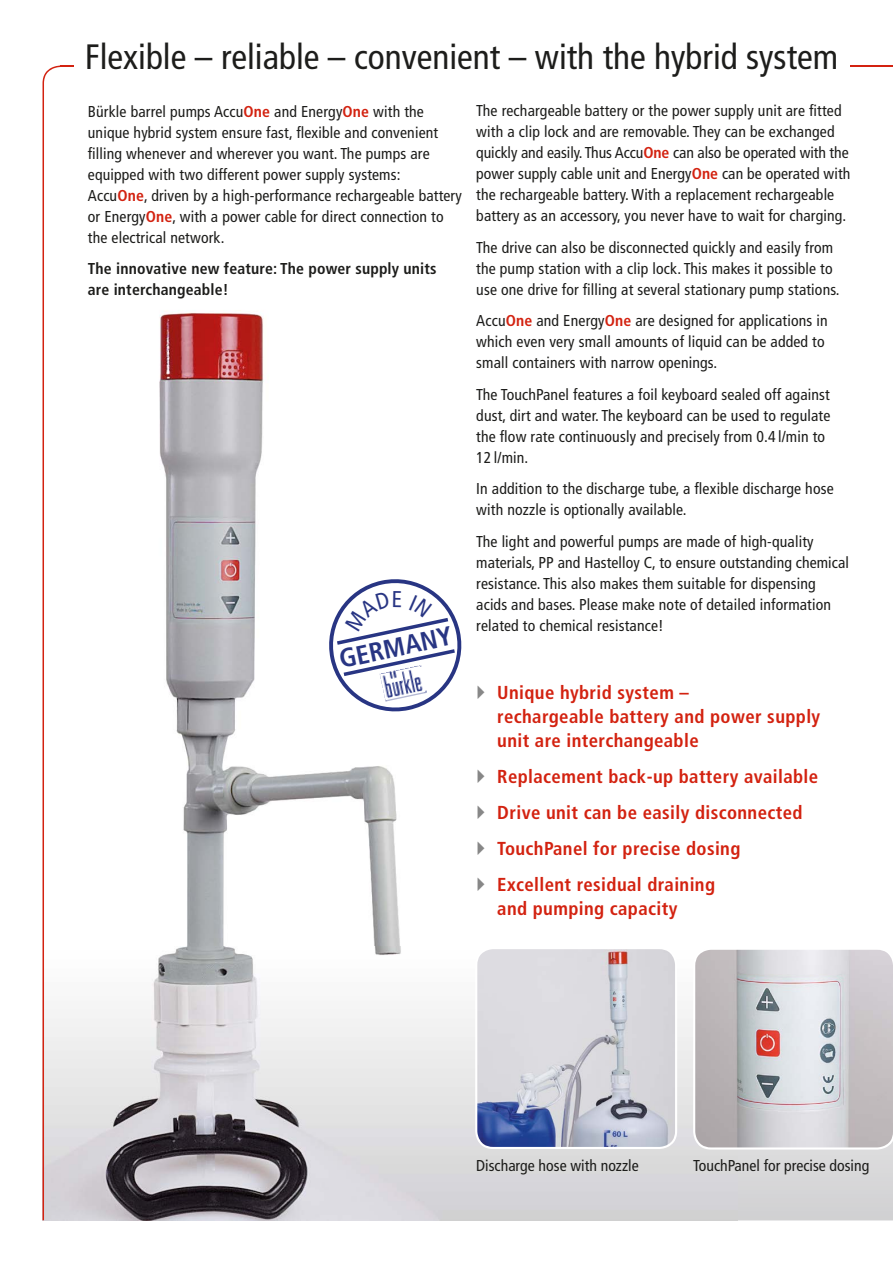
<style>
.page{position:relative;width:893px;height:1263px;background:#fff}
.page>*{position:absolute;margin:0;border:0;box-sizing:border-box;transform-origin:0 0}
.t1{font:condensed 35.25px "Frutiger";color:#1d1d1b}
.t2{font:700 condensed 26.4px "Frutiger";color:#283583}
.t3{font:700 condensed 18.75px/36px "Frutiger";letter-spacing:.02em;color:#d32210}
.t4{font:condensed 15.75px/21px "Frutiger";letter-spacing:.01em;color:#1d1d1b}
.t5{font:700 condensed 15.75px/21px "Frutiger";letter-spacing:.01em;color:#1d1d1b}
.s1{font-weight:700;color:#d32210}
</style>
<div class="page">
<div style="left:738px;top:1149px;width:155px;height:71px;background:#d7d6d8"></div>
<hr style="left:850px;top:66px;width:43px;height:1px;background:#d32210">
<img style="left:74px;top:310px;width:664px;height:910px">
<svg style="left:43px;top:66px;width:31px;height:1154px"></svg>
<svg style="left:475px;top:947px;width:202px;height:202px;background:#c7c9d4"></svg>
<svg style="left:693px;top:948px;width:200px;height:201px;background:#cbc9cc"></svg>
<svg style="left:478px;top:685px;width:7px;height:14px"></svg>
<svg style="left:478px;top:769px;width:7px;height:14px"></svg>
<svg style="left:478px;top:805px;width:7px;height:14px"></svg>
<svg style="left:478px;top:841px;width:7px;height:14px"></svg>
<svg style="left:478px;top:877px;width:7px;height:14px"></svg>
<svg style="left:323px;top:573px;width:144px;height:144px"></svg>
<h1 class="t1" style="left:85px;top:36px;width:755px">Flexible – reliable – convenient – with the hybrid system</h1>
<p class="t4" style="left:88px;top:101px;width:375px">Bürkle barrel pumps Accu<span class="s1">One</span> and Energy<span class="s1">One</span> with the unique hybrid system ensure fast, flexible and convenient filling whenever and wherever you want . The pumps are equipped with two different power supply systems:<br>Accu<span class="s1">One</span>, driven by a high-performance rechargeable battery or Energy<span class="s1">One</span>, with a power cable for direct connection to the electrical network .</p>
<p class="t5" style="left:88px;top:258px;width:350px">The innovative new feature: The power supply units are interchangeable!</p>
<p class="t4" style="left:476px;top:101px;width:376px">The rechargeable battery or the power supply unit are fitted with a clip lock and are removable . They can be exchanged quickly and easily . Thus Accu<span class="s1">One</span> can also be operated with the power supply cable unit and Energy<span class="s1">One</span> can be operated with the rechargeable battery . With a replacement rechargeable battery as an accessory, you never have to wait for charging .</p>
<p class="t4" style="left:476px;top:237px;width:365px">The drive can also be disconnected quickly and easily from the pump station with a clip lock . This makes it possible to use one drive for filling at several stationary pump stations .</p>
<p class="t4" style="left:476px;top:311px;width:353px">Accu<span class="s1">One</span> and Energy<span class="s1">One</span> are designed for applications in which even very small amounts of liquid can be added to small containers with narrow openings .</p>
<p class="t4" style="left:476px;top:384px;width:356px">The TouchPanel features a foil keyboard sealed off against dust, dirt and water . The keyboard can be used to regulate the flow rate continuously and precisely from 0 .4 l/min to 12 l/min .</p>
<p class="t4" style="left:476px;top:479px;width:359px">In addition to the discharge tube, a flexible discharge hose with nozzle is optionally available .</p>
<p class="t4" style="left:476px;top:531px;width:374px">The light and powerful pumps are made of high-quality materials, PP and Hastelloy C, to ensure outstanding chemical resistance . This also makes them suitable for dispensing acids and bases . Please make note of detailed information related to chemical resistance!</p>
<h2 class="t2" style="left:336px;top:644px;width:116px;rotate:-12deg">GERMANY</h2>
<p class="t3" style="left:497px;top:680px;width:324px;line-height:24px">Unique hybrid system –<br>rechargeable battery and power supply unit are interchangeable</p>
<p class="t3" style="left:497px;top:758px;width:322px">Replacement back-up battery available Drive unit can be easily disconnected TouchPanel for precise dosing Excellent residual draining</p>
<p class="t3" style="left:497px;top:890px;width:182px">and pumping capacity</p>
<p class="t4" style="left:476px;top:1155px;width:164px">Discharge hose with nozzle</p>
<p class="t4" style="left:693px;top:1155px;width:178px">TouchPanel for precise dosing</p>
</div>
